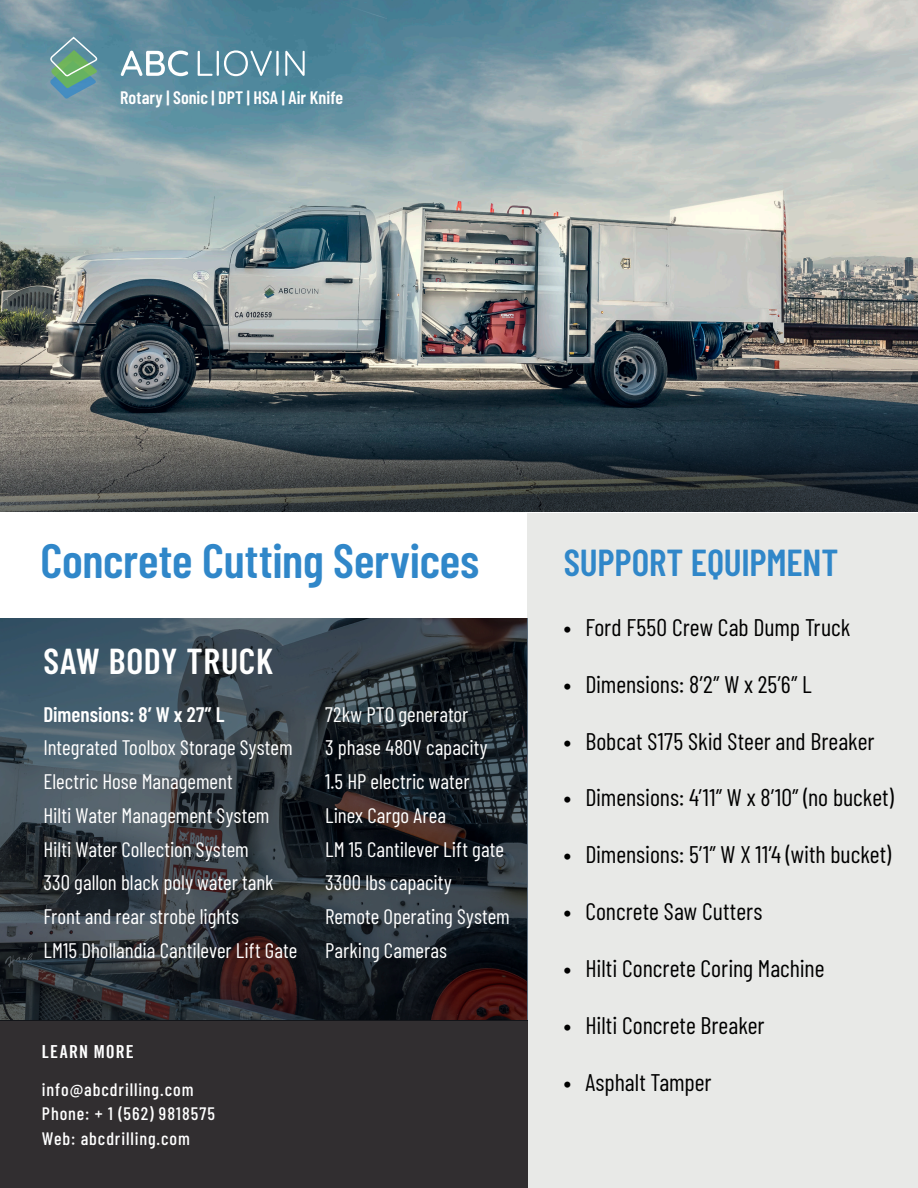
<style>
.page{position:relative;width:918px;height:1188px;background:#fff}
.page>*{position:absolute;margin:0;border:0;box-sizing:border-box;transform-origin:0 0}
.Headline{font:600 48px "Barlow Condensed";letter-spacing:-.005em;color:#3087c9}
.Headline_Bullets{font:600 37.5px "Barlow Condensed";letter-spacing:-.005em;color:#3087c9}
.Subhead_Spec{font:600 36px "Barlow Condensed";letter-spacing:.02em;color:#fff}
.t1{font:24px "Barlow Condensed";color:#000}
.Bullets_left{font:21px "Barlow Condensed";color:#fff}
.Bullets_left-2{font:600 21px "Barlow Condensed";color:#fff}
.Subhead_over_Image{font:500 18px "Barlow Condensed";letter-spacing:.05em;color:#fff}
.Headline-2{font:600 18px "Barlow Condensed";color:#fff}
.Subhead_over_Image-2{font:18px "Trade Gothic LT Bold Cond Twenty";letter-spacing:.06em;color:#fff}
.s1{font-weight:600}
</style>
<div class="page">
<img style="left:0;top:0;width:918px;height:368px">
<div style="left:527px;top:513px;width:391px;height:675px;background:#e8e9e7"></div>
<div style="left:0;top:1021px;width:527px;height:167px;background:#312e30"></div>
<svg style="left:0;top:368px;width:918px;height:144px;background:#3e464a"></svg>
<svg style="left:0;top:618px;width:527px;height:403px;background:#2e363e"></svg>
<svg style="left:121px;top:51px;width:67px;height:25px"></svg>
<svg style="left:49px;top:36px;width:50px;height:63px;background:#6ba099"></svg>
<svg style="left:198px;top:50px;width:81px;height:26px;background:#749faf"></svg>
<svg style="left:285px;top:51px;width:20px;height:25px"></svg>
<p class="Headline-2" style="left:120px;top:84px;width:224px">Rotary | Sonic | DPT | HSA | Air Knife</p>
<p class="Headline" style="left:40px;top:526px;width:440px">Concrete Cutting Services</p>
<p class="Headline_Bullets" style="left:564px;top:536px;width:276px">SUPPORT EQUIPMENT</p>
<p class="Subhead_Spec" style="left:43px;top:635px;width:231px">SAW BODY TRUCK</p>
<p class="Bullets_left-2" style="left:43px;top:699px;width:183px">Dimensions: 8’ W x 27” L</p>
<p class="Bullets_left" style="left:43px;top:733px;width:251px">Integrated Toolbox Storage System</p>
<p class="Bullets_left" style="left:43px;top:767px;width:191px">Electric Hose Management</p>
<p class="Bullets_left" style="left:43px;top:800px;width:228px">Hilti Water Management System</p>
<p class="Bullets_left" style="left:43px;top:834px;width:207px">Hilti Water Collection System</p>
<p class="Bullets_left" style="left:43px;top:868px;width:232px">330 gallon black poly water tank</p>
<p class="Bullets_left" style="left:43px;top:902px;width:197px">Front and rear strobe lights</p>
<p class="Bullets_left" style="left:43px;top:935px;width:255px">LM15 Dhollandia Cantilever Lift Gate</p>
<p class="Bullets_left" style="left:325px;top:699px;width:145px">72kw PTO generator</p>
<p class="Bullets_left" style="left:325px;top:733px;width:164px">3 phase 480V capacity</p>
<p class="Bullets_left" style="left:325px;top:767px;width:146px">1.5 HP electric water</p>
<p class="Bullets_left" style="left:325px;top:800px;width:122px">Linex Cargo Area</p>
<p class="Bullets_left" style="left:325px;top:834px;width:180px">LM 15 Cantilever Lift gate</p>
<p class="Bullets_left" style="left:325px;top:868px;width:128px">3300 lbs capacity</p>
<p class="Bullets_left" style="left:325px;top:902px;width:186px">Remote Operating System</p>
<p class="Bullets_left" style="left:325px;top:935px;width:123px">Parking Cameras</p>
<p class="Subhead_over_Image-2" style="left:42px;top:1041px;width:94px">LEARN MORE</p>
<p class="Subhead_over_Image" style="left:42px;top:1076px;width:153px">info@abcdrilling.com</p>
<p class="Subhead_over_Image" style="left:42px;top:1101px;width:175px">Phone: + 1 (562) 9818575</p>
<p class="Subhead_over_Image" style="left:42px;top:1126px;width:150px">Web: abcdrilling.com</p>
<p class="t1" style="left:564px;top:610px;width:288px"><span class="s1">•</span> Ford F550 Crew Cab Dump Truck</p>
<p class="t1" style="left:564px;top:667px;width:249px"><span class="s1">•</span> Dimensions: 8’2” W x 25’6” L</p>
<p class="t1" style="left:564px;top:724px;width:312px"><span class="s1">•</span> Bobcat S175 Skid Steer and Breaker</p>
<p class="t1" style="left:564px;top:781px;width:331px"><span class="s1">•</span> Dimensions: 4’11” W x 8’10” (no bucket)</p>
<p class="t1" style="left:564px;top:838px;width:329px"><span class="s1">•</span> Dimensions: 5’1” W X 11’4 (with bucket)</p>
<p class="t1" style="left:564px;top:894px;width:200px"><span class="s1">•</span> Concrete Saw Cutters</p>
<p class="t1" style="left:564px;top:951px;width:262px"><span class="s1">•</span> Hilti Concrete Coring Machine</p>
<p class="t1" style="left:564px;top:1008px;width:202px"><span class="s1">•</span> Hilti Concrete Breaker</p>
<p class="t1" style="left:564px;top:1065px;width:149px"><span class="s1">•</span> Asphalt Tamper</p>
</div>
